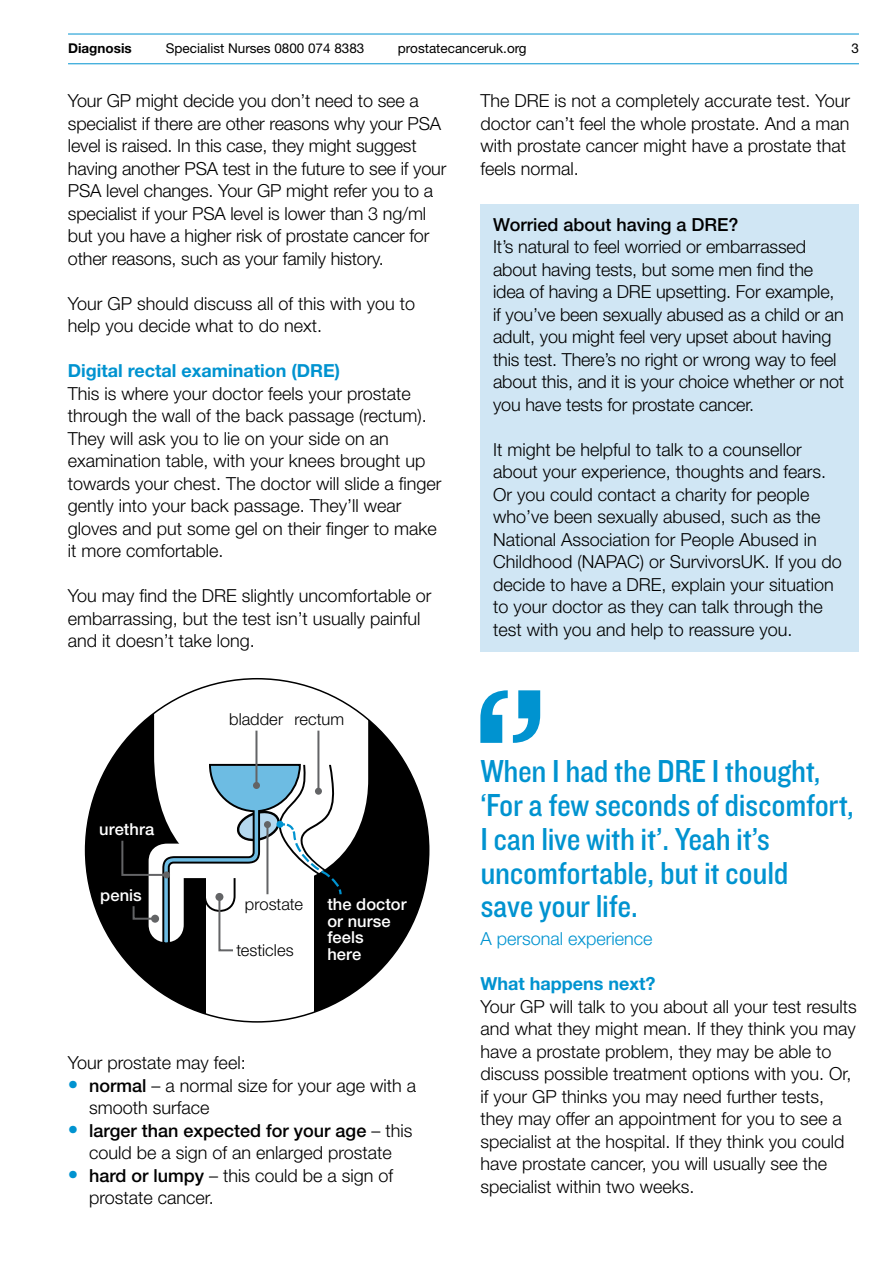
<style>
.page{position:relative;width:893px;height:1263px;background:#fff}
.page>*{position:absolute;margin:0;border:0;box-sizing:border-box;transform-origin:0 0}
.t1{font:33px/33.8px "Knockout 30 Junior Welterwt";letter-spacing:-.01em;color:#0093d0}
.t2{font:300 18px/22.5px "Helvetica Neue LT Std";color:#000}
.t3{font:700 18px "Helvetica Neue LT Std";color:#0093d0}
.t4{font:500 18px "Helvetica Neue LT Std";color:#000}
.t5{font:300 18px "Helvetica Neue LT Std";color:#0093d0}
.t6{font:500 16.5px/16.5px "Helvetica Neue LT Std";letter-spacing:.005em;color:#fff}
.t7{font:300 16.5px "Helvetica Neue LT Std";color:#000}
.t8{font:13.5px "Helvetica Neue LT Std";color:#000}
.t9{font:700 13.5px "Helvetica Neue LT Std";color:#000}
.s1{font-size:21px;color:#0093d0}
.s2{font-weight:500}
</style>
<div class="page">
<hr style="left:68px;top:34px;width:791px;height:1px;background:#0093d0">
<hr style="left:68px;top:63px;width:791px;height:1px;background:#0093d0">
<div style="left:86px;top:679px;width:343px;height:343px;background:#000;border-radius:172px"></div>
<svg style="left:120px;top:679px;width:248px;height:343px"></svg>
<div style="left:215px;top:893px;width:8px;height:8px;background:#636466;border-radius:50%"></div>
<div style="left:480px;top:204px;width:379px;height:447px;background:#d0e6f4"></div>
<svg style="left:480px;top:690px;width:60px;height:53px"></svg>
<p class="t9" style="left:68px;top:40px;width:65px">Diagnosis</p>
<p class="t8" style="left:166px;top:40px;width:200px">Specialist Nurses 0800 074 8383</p>
<p class="t8" style="left:398px;top:40px;width:130px">prostatecanceruk.org</p>
<p class="t8" style="left:851px;top:40px;width:9px">3</p>
<p class="t2" style="left:68px;top:89px;width:380px">Your GP might decide you don’t need to see a specialist if there are other reasons why your PSA level is raised. In this case, they might suggest having another PSA test in the future to see if your PSA level changes. Your GP might refer you to a specialist if your PSA level is lower than 3 ng/ml but you have a higher risk of prostate cancer for other reasons, such as your family history.</p>
<p class="t2" style="left:68px;top:292px;width:349px">Your GP should discuss all of this with you to help you decide what to do next.</p>
<p class="t3" style="left:68px;top:360px;width:274px">Digital rectal examination (DRE)</p>
<p class="t2" style="left:68px;top:382px;width:375px">This is where your doctor feels your prostate through the wall of the back passage (rectum).<br>They will ask you to lie on your side on an examination table, with your knees brought up towards your chest. The doctor will slide a finger gently into your back passage. They’ll wear gloves and put some gel on their finger to make it more comfortable.</p>
<p class="t2" style="left:68px;top:584px;width:365px">You may find the DRE slightly uncomfortable or embarrassing, but the test isn’t usually painful and it doesn’t take long.</p>
<p class="t2" style="left:480px;top:89px;width:371px">The DRE is not a completely accurate test. Your doctor can’t feel the whole prostate. And a man with prostate cancer might have a prostate that feels normal.</p>
<p class="t4" style="left:493px;top:214px;width:247px">Worried about having a DRE?</p>
<p class="t2" style="left:493px;top:235px;width:352px">It’s natural to feel worried or embarrassed about having tests, but some men find the idea of having a DRE upsetting. For example, if you’ve been sexually abused as a child or an adult, you might feel very upset about having this test. There’s no right or wrong way to feel about this, and it is your choice whether or not you have tests for prostate cancer.</p>
<p class="t2" style="left:493px;top:438px;width:350px">It might be helpful to talk to a counsellor about your experience, thoughts and fears.<br>Or you could contact a charity for people who’ve been sexually abused, such as the National Association for People Abused in Childhood (NAPAC) or SurvivorsUK. If you do decide to have a DRE, explain your situation to your doctor as they can talk through the test with you and help to reassure you.</p>
<p class="t6" style="left:99px;top:821px;width:56px">urethra</p>
<p class="t6" style="left:100px;top:887px;width:43px">penis</p>
<p class="t7" style="left:229px;top:709px;width:116px">bladder rectum</p>
<p class="t7" style="left:245px;top:894px;width:60px">prostate</p>
<p class="t7" style="left:236px;top:940px;width:59px">testicles</p>
<p class="t6" style="left:327px;top:896px;width:81px">the doctor or nurse feels<br>here</p>
<p class="t2" style="left:68px;top:1051px;width:179px">Your prostate may feel:</p>
<p class="t2" style="left:89px;top:1073px;width:329px;text-indent:-21px"><span class="s1">•</span> <span class="s2">normal</span> – a normal size for your age with a smooth surface</p>
<p class="t2" style="left:68px;top:1118px;width:346px;text-align:center"><span class="s1">•</span> <span class="s2">larger than expected for your age</span> – this could be a sign of an enlarged prostate</p>
<p class="t2" style="left:89px;top:1163px;width:306px;text-indent:-21px"><span class="s1">•</span> <span class="s2">hard or lumpy</span> – this could be a sign of prostate cancer.</p>
<h1 class="t1" style="left:480px;top:753px;width:375px">When I had the DRE I thought, ‘For a few seconds of discomfort,<br>I can live with it’. Yeah it’s uncomfortable, but it could<br>save your life.</h1>
<p class="t5" style="left:480px;top:928px;width:174px">A personal experience</p>
<p class="t3" style="left:480px;top:973px;width:177px">What happens next?</p>
<p class="t2" style="left:480px;top:995px;width:378px">Your GP will talk to you about all your test results and what they might mean. If they think you may have a prostate problem, they may be able to discuss possible treatment options with you. Or, if your GP thinks you may need further tests, they may offer an appointment for you to see a specialist at the hospital. If they think you could have prostate cancer, you will usually see the specialist within two weeks.</p>
</div>
